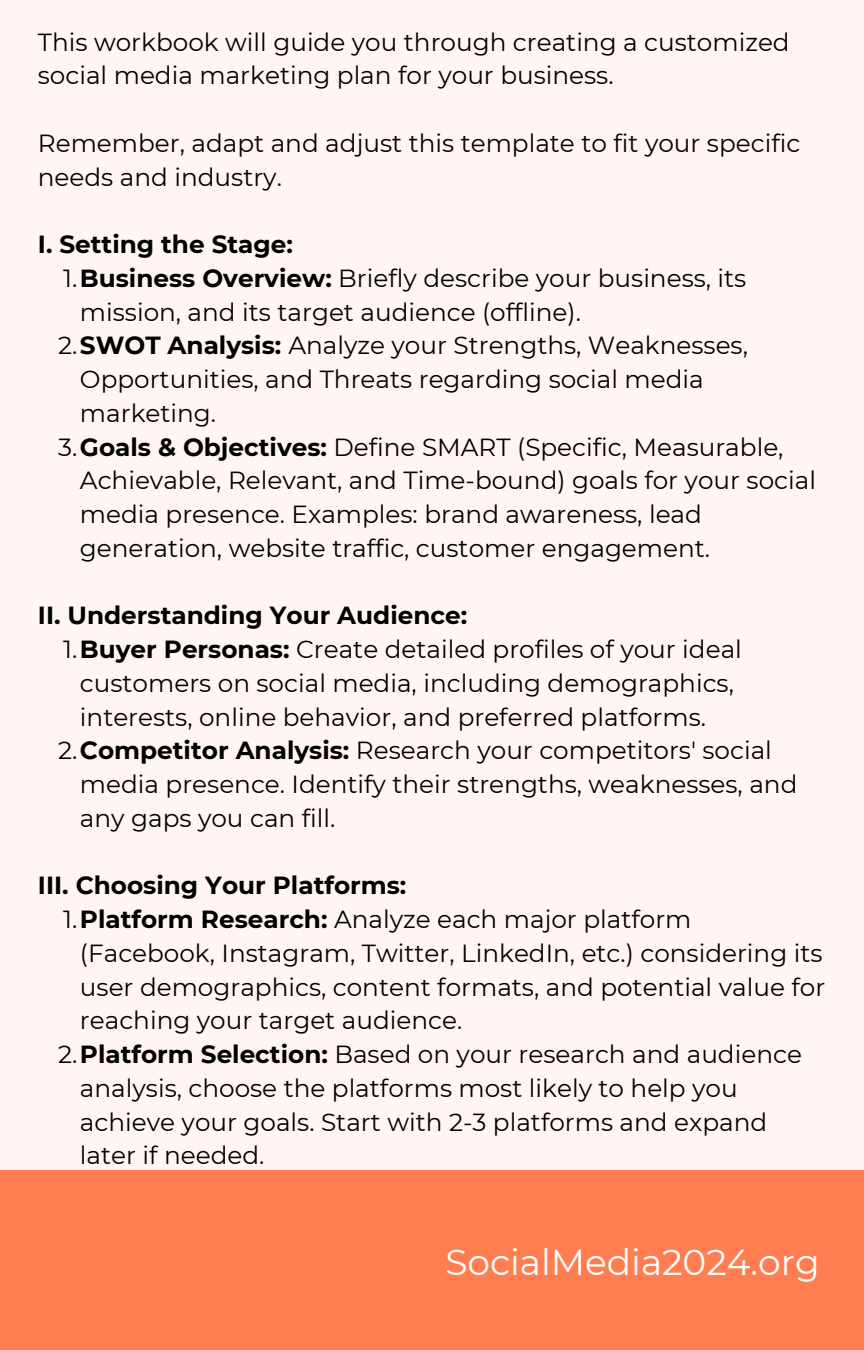
<style>
.page{position:relative;width:864px;height:1350px;background:#fff6f3}
.page>*{position:absolute;margin:0;border:0;box-sizing:border-box;transform-origin:0 0}
.t1{font:36px "Montserrat";color:#fff}
.t2{font:24.75px/33.8px "Montserrat";color:#000}
.t3{font:700 24.75px "Montserrat";color:#000}
.s1{font-weight:700}
</style>
<div class="page">
<div style="left:0;top:1170px;width:864px;height:180px;background:#ff7d50"></div>
<p class="t2" style="left:38px;top:25px;width:753px">This workbook will guide you through creating a customized social media marketing plan for your business.</p>
<h2 class="t2" style="left:38px;top:126px;width:764px">Remember, adapt and adjust this template to fit your specific needs and industry.</h2>
<p class="t3" style="left:38px;top:229px;width:256px">I. Setting the Stage:</p>
<p class="t2" style="left:80px;top:261px;width:668px;text-indent:-17px">1.<span class="s1">Business Overview:</span> Briefly describe your business, its mission, and its target audience (offline).</p>
<p class="t2" style="left:80px;top:329px;width:670px;text-indent:-22px">2.<span class="s1">SWOT Analysis:</span> Analyze your Strengths, Weaknesses,<br>Opportunities, and Threats regarding social media marketing.</p>
<h2 class="t2" style="left:80px;top:430px;width:738px;text-indent:-22px">3.<span class="s1">Goals &amp; Objectives:</span> Define SMART (Specific, Measurable, Achievable, Relevant, and Time-bound) goals for your social media presence. Examples: brand awareness, lead generation, website traffic, customer engagement.</h2>
<p class="t3" style="left:38px;top:600px;width:431px">II. Understanding Your Audience:</p>
<p class="t2" style="left:80px;top:632px;width:663px;text-indent:-17px">1.<span class="s1">Buyer Personas:</span> Create detailed profiles of your ideal customers on social media, including demographics, interests, online behavior, and preferred platforms.</p>
<h2 class="t2" style="left:80px;top:734px;width:719px;text-indent:-22px">2.<span class="s1">Competitor Analysis:</span> Research your competitors' social media presence. Identify their strengths, weaknesses, and any gaps you can fill.</h2>
<p class="t3" style="left:38px;top:870px;width:370px">III. Choosing Your Platforms:</p>
<p class="t2" style="left:80px;top:902px;width:747px;text-indent:-17px">1.<span class="s1">Platform Research:</span> Analyze each major platform (Facebook, Instagram, Twitter, LinkedIn, etc.) considering its user demographics, content formats, and potential value for reaching your target audience.</p>
<h1 class="t2" style="left:80px;top:1037px;width:724px;text-indent:-22px">2.<span class="s1">Platform Selection:</span> Based on your research and audience analysis, choose the platforms most likely to help you achieve your goals. Start with 2-3 platforms and expand later if needed.</h1>
<p class="t1" style="left:445px;top:1240px;width:376px">SocialMedia2024.org</p>
</div>
